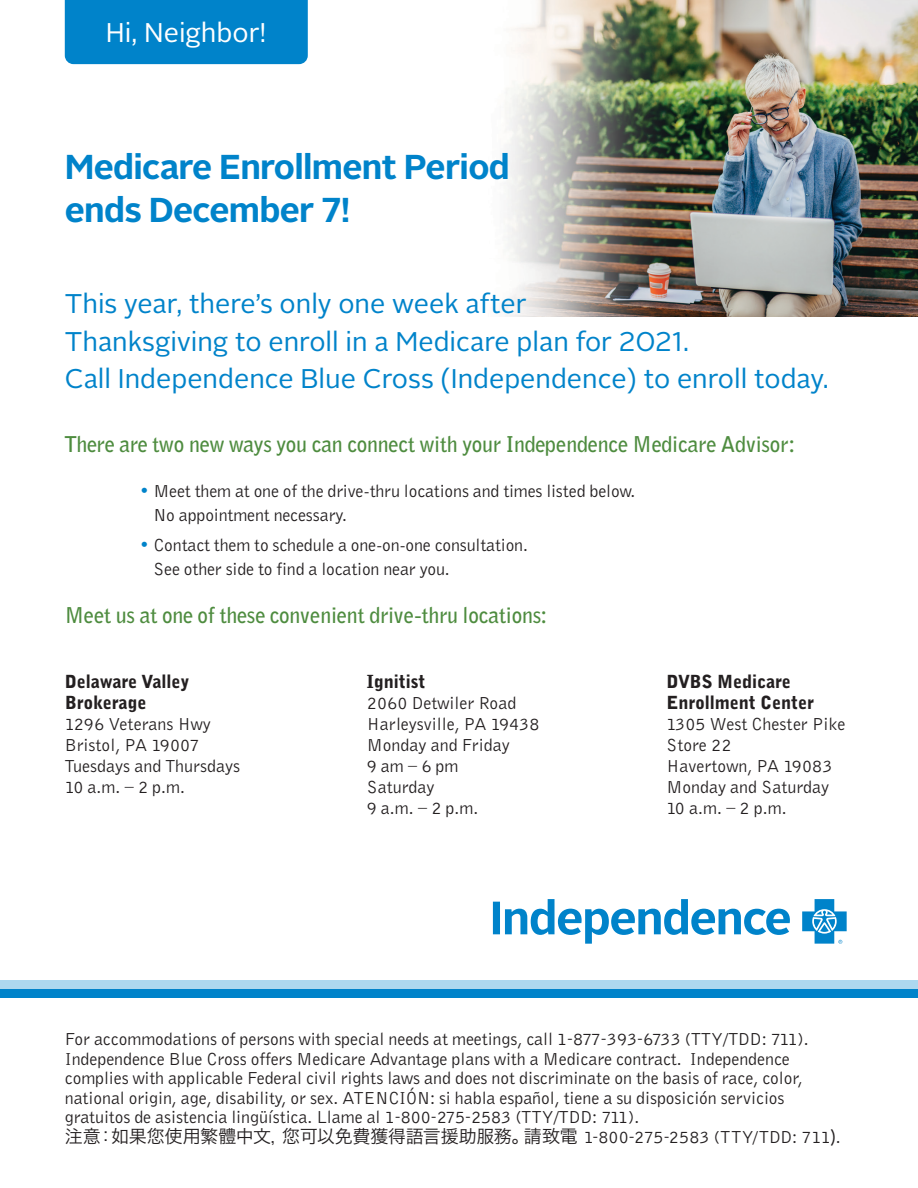
<style>
.page{position:relative;width:918px;height:1188px;background:#fff}
.page>*{position:absolute;margin:0;border:0;box-sizing:border-box;transform-origin:0 0}
.t1{font:700 34.5px/43.5px "Alright Sans";letter-spacing:-.02em;color:#0083ca}
.t2{font:27px/37.5px "Alright Sans";color:#0083ca}
.t3{font:27px "Alright Sans";color:#fff}
.t4{font:700 21.75px "Bell Gothic";letter-spacing:-.01em;color:#4e8c3f}
.t5{font:18px/19.5px "Bell Gothic";letter-spacing:-.005em;color:#231f20}
.t6{font:900 18px/21px "Bell Gothic";color:#231f20}
.s1{color:#0083ca}
.s2{font-family:"Hira Kaku Pro W3"}
</style>
<div class="page">
<img style="left:64px;top:0;width:854px;height:316px">
<div style="left:65px;top:0;width:243px;height:64px;background:#0083ca"></div>
<div style="left:0;top:980px;width:918px;height:9px;background:#add8ef"></div>
<div style="left:0;top:989px;width:918px;height:9px;background:#0083ca"></div>
<svg style="left:493px;top:899px;width:354px;height:45px"></svg>
<p class="t3" style="left:106px;top:14px;width:162px">Hi, Neighbor!</p>
<p class="t1" style="left:65px;top:145px;width:447px">Medicare Enrollment Period ends December 7!</p>
<p class="t2" style="left:65px;top:285px;width:766px">This year, there’s only one week after<br>Thanksgiving to enroll in a Medicare plan for 2021.<br>Call Independence Blue Cross (Independence) to enroll today.</p>
<p class="t4" style="left:65px;top:430px;width:732px">There are two new ways you can connect with your Independence Medicare Advisor:</p>
<p class="t5" style="left:154px;top:478px;width:484px;line-height:24px;text-indent:-14px"><span class="s1">•</span> Meet them at one of the drive-thru locations and times listed below.<br>No appointment necessary.</p>
<p class="t5" style="left:154px;top:533px;width:376px;line-height:24px;text-indent:-14px"><span class="s1">•</span> Contact them to schedule a one-on-one consultation.<br>See other side to find a location near you.</p>
<p class="t4" style="left:65px;top:600px;width:484px">Meet us at one of these convenient drive-thru locations:</p>
<p class="t6" style="left:65px;top:671px;width:126px">Delaware Valley<br>Brokerage</p>
<p class="t5" style="left:65px;top:714px;width:147px">1296 Veterans Hwy</p>
<p class="t5" style="left:65px;top:735px;width:136px">Bristol, PA 19007</p>
<p class="t5" style="left:65px;top:756px;width:177px">Tuesdays and Thursdays</p>
<p class="t5" style="left:65px;top:777px;width:122px">10 a.m. ‒ 2 p.m.</p>
<p class="t6" style="left:367px;top:671px;width:60px">Ignitist</p>
<p class="t5" style="left:367px;top:693px;width:151px">2060 Detwiler Road</p>
<p class="t5" style="left:367px;top:714px;width:174px">Harleysville, PA 19438</p>
<p class="t5" style="left:367px;top:735px;width:144px">Monday and Friday</p>
<p class="t5" style="left:367px;top:756px;width:93px">9 am ‒ 6 pm</p>
<p class="t5" style="left:367px;top:777px;width:69px">Saturday</p>
<p class="t5" style="left:367px;top:798px;width:113px">9 a.m. ‒ 2 p.m.</p>
<p class="t6" style="left:666px;top:671px;width:149px">DVBS Medicare<br>Enrollment Center</p>
<p class="t5" style="left:666px;top:714px;width:180px">1305 West Chester Pike</p>
<p class="t5" style="left:666px;top:735px;width:67px">Store 22</p>
<p class="t5" style="left:666px;top:756px;width:168px">Havertown, PA 19083</p>
<p class="t5" style="left:666px;top:777px;width:164px">Monday and Saturday</p>
<p class="t5" style="left:666px;top:798px;width:122px">10 a.m. ‒ 2 p.m.</p>
<p class="t5" style="left:65px;top:1029px;width:778px">For accommodations of persons with special needs at meetings, call 1-877-393-6733 (TTY/TDD: 711).<br>Independence Blue Cross offers Medicare Advantage plans with a Medicare contract. Independence complies with applicable Federal civil rights laws and does not discriminate on the basis of race, color, national origin, age, disability, or sex. ATENCIÓN: si habla español, tiene a su disposición servicios gratuitos de asistencia lingüística. Llame al 1-800-275-2583 (TTY/TDD: 711).<br><span class="s2">注意：如果您使用繁體中文，您可以免費獲得語言援助服務。請致電</span> 1-800-275-2583 (TTY/TDD: 711<span class="s2">)</span>.</p>
</div>
